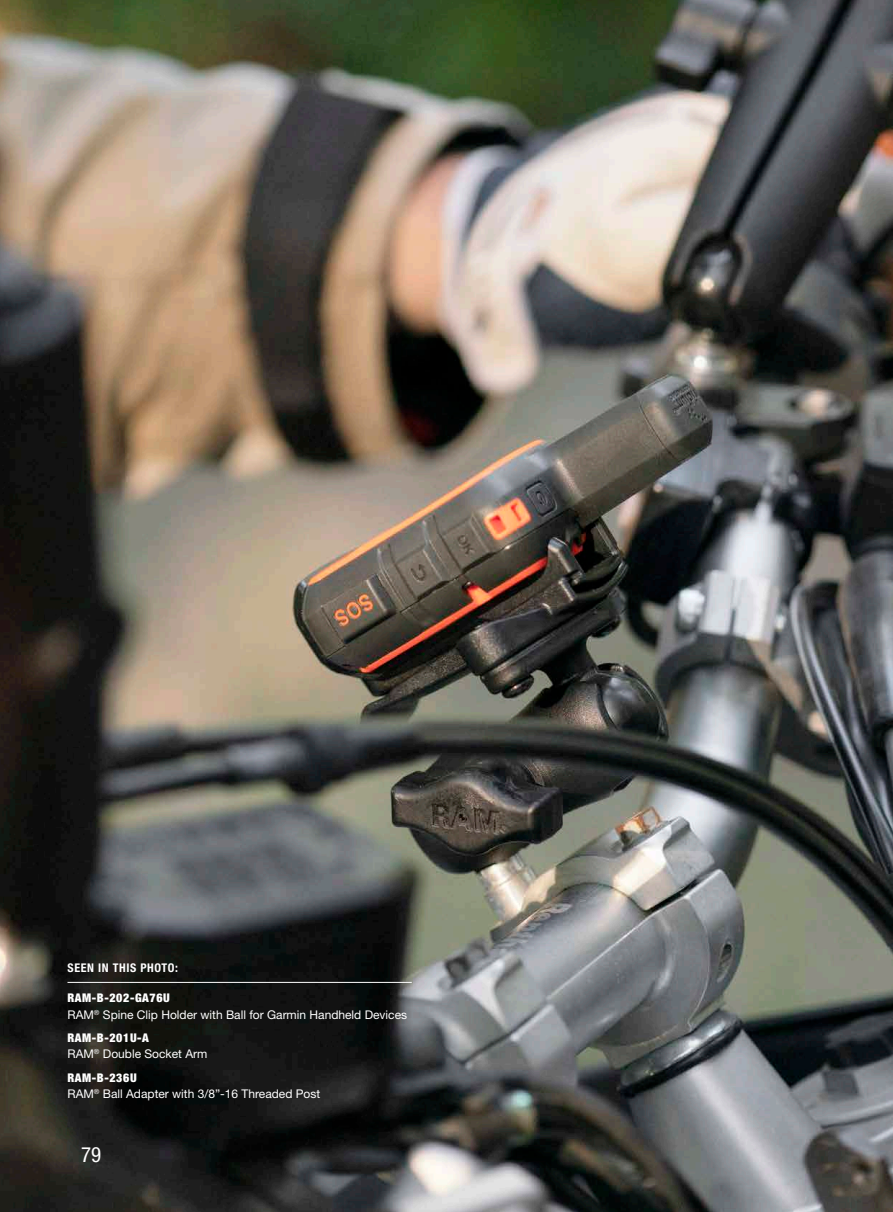
<style>
.page{position:relative;width:893px;height:1212px;background:#fff}
.page>*{position:absolute;margin:0;border:0;box-sizing:border-box;transform-origin:0 0}
.Page___Left{font:condensed 21px "Helvetica Neue LT Std";color:#fff}
.Picture_Captions_45{font:12px "Helvetica Neue LT Std";color:#fff}
.Picture_Caption_WHIT{font:900 condensed 12px "Helvetica Neue LT Std";letter-spacing:.05em;color:#fff}
.SEEN_IN_THIS_PHOTO_W{font:700 condensed 12px "Helvetica Neue LT Std";letter-spacing:.05em;color:#fff}
</style>
<div class="page">
<img style="left:0;top:0;width:893px;height:1212px">
<hr style="left:68px;top:982px;width:344px;height:1px;background:#fff">
<p class="SEEN_IN_THIS_PHOTO_W" style="left:68px;top:961px;width:112px">SEEN IN THIS PHOTO:</p>
<p class="Picture_Caption_WHIT" style="left:68px;top:990px;width:104px">RAM-B-202-GA76U</p>
<p class="Picture_Captions_45" style="left:68px;top:1007px;width:341px">RAM<sup>®</sup> Spine Clip Holder with Ball for Garmin Handheld Devices</p>
<p class="Picture_Caption_WHIT" style="left:68px;top:1030px;width:83px">RAM-B-201U-A</p>
<p class="Picture_Captions_45" style="left:68px;top:1047px;width:141px">RAM<sup>®</sup> Double Socket Arm</p>
<p class="Picture_Caption_WHIT" style="left:68px;top:1070px;width:71px">RAM-B-236U</p>
<p class="Picture_Captions_45" style="left:68px;top:1087px;width:254px">RAM<sup>®</sup> Ball Adapter with 3/8”-16 Threaded Post</p>
<p class="Page___Left" style="left:81px;top:1142px;width:22px">79</p>
</div>
